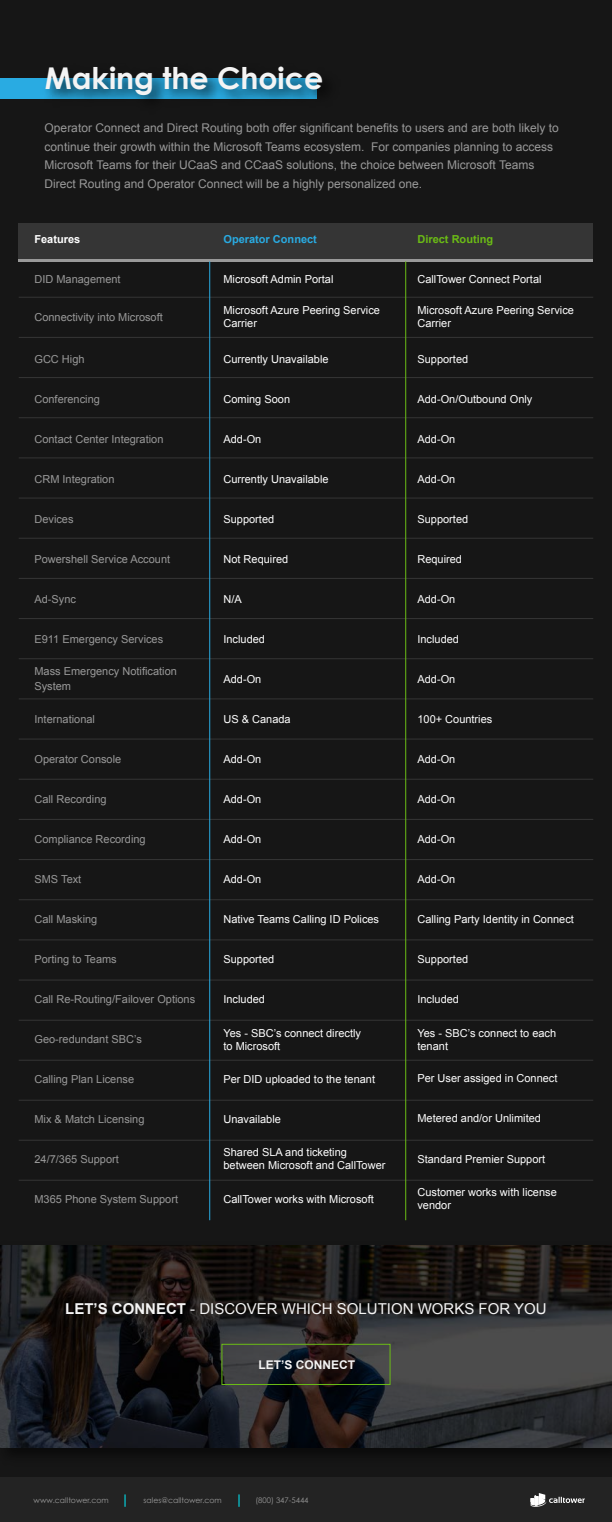
<style>
.page{position:relative;width:612px;height:1522px;background:#161616}
.page>*{position:absolute;margin:0;border:0;box-sizing:border-box;transform-origin:0 0}
.t1{font:700 30px "Century Gothic";color:#f4f4f4}
.t2{font:15px "Arial";color:#f4f4f4}
.t3{font:12px/18.8px "Arial";color:#999}
.t4{font:700 12px "Arial";color:#f4f4f4}
.t5{font:11px/13.2px "Arial";color:#fff}
.t6{font:11px/15.2px "Arial";color:#999}
.t7{font:700 11px "Arial";color:#29abe2}
.t8{font:700 11px "Arial";color:#6bbc15}
.t9{font:700 11px "Arial";color:#fff}
.t10{font:7.7px "Century Gothic";color:#999}
.s1{font-weight:700}
</style>
<div class="page">
<div style="left:0;top:79px;width:316px;height:20px;background:#29abe2"></div>
<img style="left:36px;top:78px;width:281px;height:21px">
<div style="left:0;top:1477px;width:612px;height:45px;background:#232323"></div>
<svg style="left:530px;top:1493px;width:55px;height:14px"></svg>
<svg style="left:125px;top:1494px;width:1px;height:13px"></svg>
<svg style="left:239px;top:1494px;width:1px;height:13px"></svg>
<svg style="left:0;top:1245px;width:612px;height:203px"></svg>
<div style="left:221px;top:1344px;width:170px;height:41px;border:1px solid #6bbc15"></div>
<svg style="left:19px;top:258px;width:574px;height:3px;background:#777"></svg>
<div style="left:19px;top:223px;width:574px;height:35px;background:#353535"></div>
<hr style="left:19px;top:297px;width:574px;height:1px;background:#353535">
<hr style="left:19px;top:337px;width:574px;height:1px;background:#353535">
<hr style="left:19px;top:377px;width:574px;height:1px;background:#353535">
<hr style="left:19px;top:417px;width:574px;height:1px;background:#353535">
<hr style="left:19px;top:457px;width:574px;height:1px;background:#353535">
<hr style="left:19px;top:498px;width:574px;height:1px;background:#353535">
<hr style="left:19px;top:538px;width:574px;height:1px;background:#353535">
<hr style="left:19px;top:578px;width:574px;height:1px;background:#353535">
<hr style="left:19px;top:618px;width:574px;height:1px;background:#353535">
<hr style="left:19px;top:658px;width:574px;height:1px;background:#353535">
<hr style="left:19px;top:698px;width:574px;height:1px;background:#353535">
<hr style="left:19px;top:739px;width:574px;height:1px;background:#353535">
<hr style="left:19px;top:779px;width:574px;height:1px;background:#353535">
<hr style="left:19px;top:819px;width:574px;height:1px;background:#353535">
<hr style="left:19px;top:859px;width:574px;height:1px;background:#353535">
<hr style="left:19px;top:899px;width:574px;height:1px;background:#353535">
<hr style="left:19px;top:939px;width:574px;height:1px;background:#353535">
<hr style="left:19px;top:980px;width:574px;height:1px;background:#353535">
<hr style="left:19px;top:1020px;width:574px;height:1px;background:#353535">
<hr style="left:19px;top:1060px;width:574px;height:1px;background:#353535">
<hr style="left:19px;top:1100px;width:574px;height:1px;background:#353535">
<hr style="left:19px;top:1140px;width:574px;height:1px;background:#353535">
<hr style="left:19px;top:1180px;width:574px;height:1px;background:#353535">
<hr style="left:209px;top:261px;width:1px;height:959px;background:#29abe2">
<hr style="left:405px;top:261px;width:1px;height:959px;background:#6bbc15">
<h1 class="t1" style="left:45px;top:55px;width:280px">Making the Choice</h1>
<p class="t3" style="left:45px;top:118px;width:516px">Operator Connect and Direct Routing both offer significant benefits to users and are both likely to continue their growth within the Microsoft Teams ecosystem. For companies planning to access Microsoft Teams for their UCaaS and CCaaS solutions, the choice between Microsoft Teams Direct Routing and Operator Connect will be a highly personalized one.</p>
<p class="t9" style="left:34px;top:232px;width:47px">Features</p>
<p class="t6" style="left:34px;top:272px;width:88px">DID Management</p>
<p class="t6" style="left:34px;top:310px;width:130px">Connectivity into Microsoft</p>
<p class="t6" style="left:34px;top:352px;width:52px">GCC High</p>
<p class="t6" style="left:34px;top:392px;width:67px">Conferencing</p>
<p class="t6" style="left:34px;top:432px;width:131px">Contact Center Integration</p>
<p class="t6" style="left:34px;top:472px;width:82px">CRM Integration</p>
<p class="t6" style="left:34px;top:512px;width:41px">Devices</p>
<p class="t6" style="left:34px;top:552px;width:137px">Powershell Service Account</p>
<p class="t6" style="left:34px;top:592px;width:43px">Ad-Sync</p>
<p class="t6" style="left:34px;top:632px;width:130px">E911 Emergency Services</p>
<p class="t6" style="left:34px;top:664px;width:144px">Mass Emergency Notification<br>System</p>
<p class="t6" style="left:34px;top:712px;width:62px">International</p>
<p class="t6" style="left:34px;top:752px;width:88px">Operator Console</p>
<p class="t6" style="left:34px;top:792px;width:74px">Call Recording</p>
<p class="t6" style="left:34px;top:832px;width:113px">Compliance Recording</p>
<p class="t6" style="left:34px;top:872px;width:48px">SMS Text</p>
<p class="t7" style="left:223px;top:232px;width:95px">Operator Connect</p>
<p class="t5" style="left:223px;top:273px;width:112px">Microsoft Admin Portal</p>
<p class="t5" style="left:223px;top:304px;width:158px">Microsoft Azure Peering Service<br>Carrier</p>
<p class="t5" style="left:223px;top:353px;width:107px">Currently Unavailable</p>
<p class="t5" style="left:223px;top:393px;width:68px">Coming Soon</p>
<p class="t5" style="left:223px;top:433px;width:39px">Add-On</p>
<p class="t5" style="left:223px;top:473px;width:107px">Currently Unavailable</p>
<p class="t5" style="left:223px;top:513px;width:52px">Supported</p>
<p class="t5" style="left:223px;top:553px;width:66px">Not Required</p>
<p class="t5" style="left:223px;top:593px;width:20px">N/A</p>
<p class="t5" style="left:223px;top:633px;width:43px">Included</p>
<p class="t5" style="left:223px;top:672px;width:39px">Add-On</p>
<p class="t5" style="left:223px;top:713px;width:69px">US &amp; Canada</p>
<p class="t5" style="left:223px;top:753px;width:39px">Add-On</p>
<p class="t5" style="left:223px;top:793px;width:39px">Add-On</p>
<p class="t5" style="left:223px;top:833px;width:39px">Add-On</p>
<p class="t5" style="left:223px;top:873px;width:39px">Add-On</p>
<p class="t8" style="left:417px;top:232px;width:77px">Direct Routing</p>
<p class="t5" style="left:417px;top:273px;width:126px">CallTower Connect Portal</p>
<p class="t5" style="left:417px;top:304px;width:158px">Microsoft Azure Peering Service<br>Carrier</p>
<p class="t5" style="left:417px;top:353px;width:52px">Supported</p>
<p class="t5" style="left:417px;top:393px;width:116px">Add-On/Outbound Only</p>
<p class="t5" style="left:417px;top:433px;width:39px">Add-On</p>
<p class="t5" style="left:417px;top:473px;width:39px">Add-On</p>
<p class="t5" style="left:417px;top:513px;width:52px">Supported</p>
<p class="t5" style="left:417px;top:553px;width:46px">Required</p>
<p class="t5" style="left:417px;top:593px;width:39px">Add-On</p>
<p class="t5" style="left:417px;top:633px;width:43px">Included</p>
<p class="t5" style="left:417px;top:673px;width:39px">Add-On</p>
<p class="t5" style="left:417px;top:713px;width:76px">100+ Countries</p>
<p class="t5" style="left:417px;top:753px;width:39px">Add-On</p>
<p class="t5" style="left:417px;top:793px;width:39px">Add-On</p>
<p class="t5" style="left:417px;top:833px;width:39px">Add-On</p>
<p class="t5" style="left:417px;top:873px;width:39px">Add-On</p>
<p class="t6" style="left:34px;top:912px;width:64px">Call Masking</p>
<p class="t5" style="left:223px;top:913px;width:157px">Native Teams Calling ID Polices</p>
<p class="t5" style="left:417px;top:913px;width:158px">Calling Party Identity in Connect</p>
<p class="t6" style="left:34px;top:952px;width:84px">Porting to Teams</p>
<p class="t5" style="left:223px;top:953px;width:52px">Supported</p>
<p class="t5" style="left:417px;top:953px;width:52px">Supported</p>
<p class="t5" style="left:417px;top:992px;width:43px">Included</p>
<p class="t5" style="left:417px;top:1027px;width:140px">Yes - SBC’s connect to each tenant</p>
<p class="t5" style="left:223px;top:992px;width:43px">Included</p>
<p class="t5" style="left:223px;top:1027px;width:139px">Yes - SBC’s connect directly to Microsoft</p>
<p class="t6" style="left:34px;top:992px;width:162px">Call Re-Routing/Failover Options</p>
<p class="t6" style="left:34px;top:1032px;width:109px">Geo-redundant SBC’s</p>
<p class="t6" style="left:34px;top:1072px;width:101px">Calling Plan License</p>
<p class="t5" style="left:223px;top:1073px;width:153px">Per DID uploaded to the tenant</p>
<p class="t5" style="left:417px;top:1072px;width:141px">Per User assiged in Connect</p>
<p class="t6" style="left:34px;top:1112px;width:112px">Mix &amp; Match Licensing</p>
<p class="t5" style="left:223px;top:1113px;width:59px">Unavailable</p>
<p class="t5" style="left:417px;top:1112px;width:125px">Metered and/or Unlimited</p>
<p class="t6" style="left:34px;top:1152px;width:86px">24/7/365 Support</p>
<p class="t6" style="left:34px;top:1192px;width:145px">M365 Phone System Support</p>
<p class="t5" style="left:223px;top:1146px;width:163px">Shared SLA and ticketing between Microsoft and CallTower</p>
<p class="t5" style="left:223px;top:1193px;width:152px">CallTower works with Microsoft</p>
<p class="t5" style="left:417px;top:1153px;width:129px">Standard Premier Support</p>
<p class="t5" style="left:417px;top:1186px;width:141px">Customer works with license vendor</p>
<h2 class="t2" style="left:65px;top:1299px;width:483px"><span class="s1">LET’S CONNECT</span> - DISCOVER WHICH SOLUTION WORKS FOR YOU</h2>
<p class="t4" style="left:259px;top:1356px;width:98px">LET’S CONNECT</p>
<p class="t10" style="left:34px;top:1495px;width:77px">www.calltower.com</p>
<p class="t10" style="left:144px;top:1495px;width:80px">sales@calltower.com</p>
<p class="t10" style="left:255px;top:1495px;width:55px">(800) 347-5444</p>
</div>
